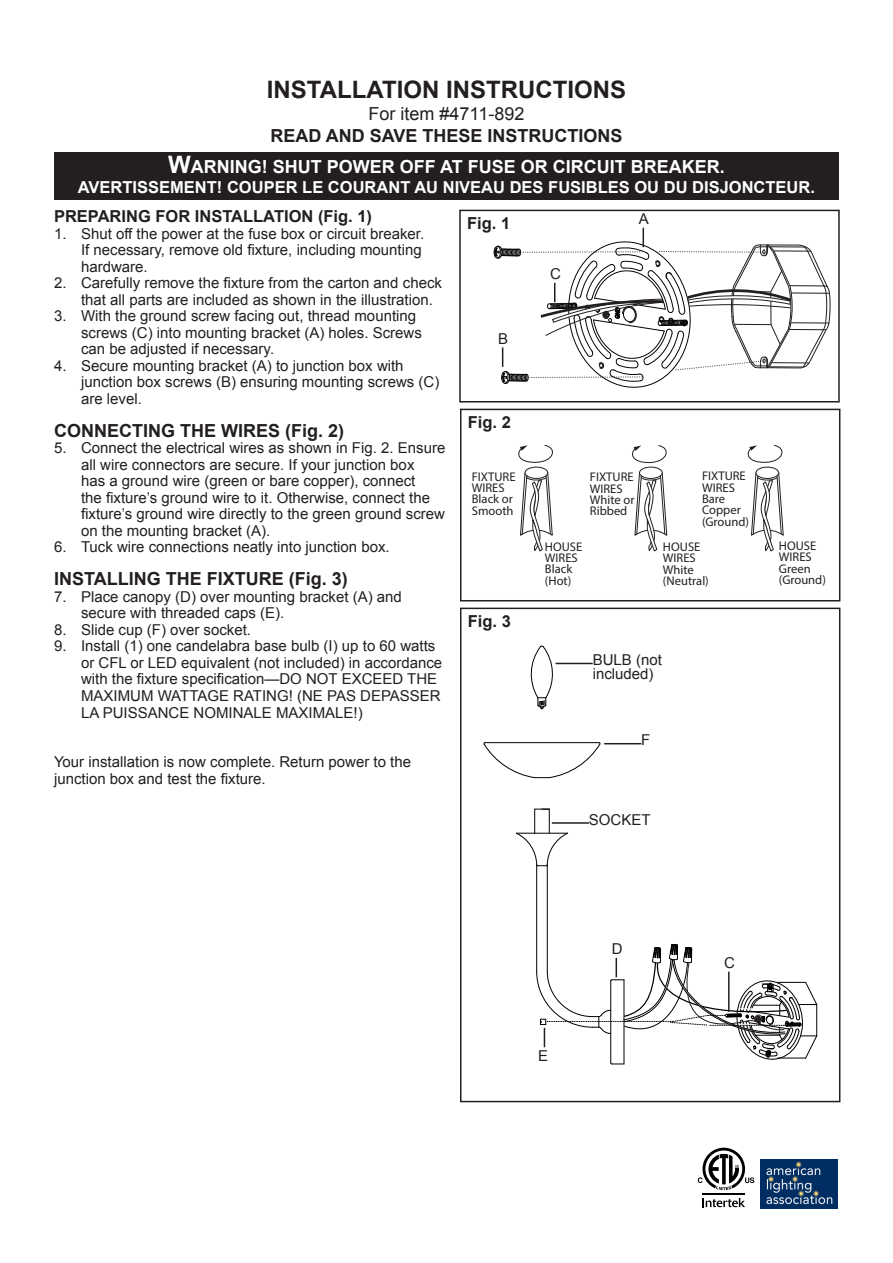
<style>
.page{position:relative;width:893px;height:1263px;background:#fff}
.page>*{position:absolute;margin:0;border:0;box-sizing:border-box;transform-origin:0 0}
.t1{font:700 24px "Arial";color:#231f20}
.t2{font:700 18px "Arial";color:#231f20}
.t3{font:700 18px "Arial";color:#fff}
.t4{font:18px "Arial";color:#231f20}
.t5{font:700 16.5px "Arial";color:#fff}
.t6{font:700 16.5px "Arial";color:#231f20}
.t7{font:15px/16.5px "Arial";color:#231f20}
.t8{font:12.6px/11.2px "Myriad Pro";color:#231f20}
.s1{font-size:24px}
</style>
<div class="page">
<div style="left:54px;top:152px;width:785px;height:48px;background:#231f20"></div>
<div style="left:459px;top:210px;width:381px;height:192px;border:2px solid #231f20"></div>
<svg style="left:518px;top:445px;width:35px;height:18px"></svg>
<svg style="left:632px;top:445px;width:35px;height:18px"></svg>
<svg style="left:747px;top:444px;width:36px;height:19px"></svg>
<div style="left:525px;top:467px;width:23px;height:12px;border:1px solid #231f20;border-radius:50%"></div>
<svg style="left:520px;top:472px;width:33px;height:80px"></svg>
<div style="left:639px;top:467px;width:23px;height:12px;border:1px solid #231f20;border-radius:50%"></div>
<svg style="left:634px;top:472px;width:34px;height:80px"></svg>
<div style="left:756px;top:467px;width:23px;height:12px;border:1px solid #231f20;border-radius:50%"></div>
<svg style="left:751px;top:472px;width:33px;height:80px"></svg>
<div style="left:460px;top:409px;width:380px;height:192px;border:2px solid #231f20"></div>
<hr style="left:536px;top:866px;width:1px;height:105px;background:#000">
<hr style="left:547px;top:866px;width:1px;height:105px;background:#000">
<svg style="left:515px;top:809px;width:53px;height:58px"></svg>
<svg style="left:483px;top:742px;width:118px;height:37px"></svg>
<svg style="left:530px;top:645px;width:23px;height:65px"></svg>
<div style="left:460px;top:608px;width:380px;height:494px;border:2px solid #231f20"></div>
<svg style="left:536px;top:944px;width:281px;height:121px"></svg>
<hr style="left:604px;top:743px;width:37px;height:1px;background:#231f20">
<hr style="left:556px;top:663px;width:37px;height:1px;background:#231f20">
<hr style="left:552px;top:822px;width:37px;height:2px;background:#231f20">
<svg style="left:702px;top:1198px;width:43px;height:9px"></svg>
<hr style="left:702px;top:1193px;width:43px;height:1px;background:#000">
<svg style="left:698px;top:1148px;width:56px;height:42px"></svg>
<img style="left:760px;top:1160px;width:78px;height:48px">
<svg style="left:493px;top:228px;width:337px;height:160px"></svg>
<p class="t1" style="left:267px;top:74px;width:361px">INSTALLATION INSTRUCTIONS</p>
<p class="t4" style="left:369px;top:102px;width:157px">For item #4711-892</p>
<p class="t2" style="left:270px;top:123px;width:354px">READ AND SAVE THESE INSTRUCTIONS</p>
<p class="t3" style="left:168px;top:155px;width:558px"><span class="s1">W</span>ARNING! SHUT POWER OFF AT FUSE OR CIRCUIT BREAKER.</p>
<p class="t5" style="left:78px;top:176px;width:739px">AVERTISSEMENT! COUPER LE COURANT AU NIVEAU DES FUSIBLES OU DU DISJONCTEUR.</p>
<p class="t6" style="left:54px;top:206px;width:320px">PREPARING FOR INSTALLATION (Fig. 1)</p>
<p class="t7" style="left:81px;top:226px;width:345px;text-indent:-27px">1. Shut off the power at the fuse box or circuit breaker.<br>If necessary, remove old fixture, including mounting hardware.</p>
<p class="t7" style="left:81px;top:275px;width:362px;text-indent:-27px">2. Carefully remove the fixture from the carton and check that all parts are included as shown in the illustration.</p>
<p class="t7" style="left:81px;top:308px;width:342px;text-indent:-27px">3. With the ground screw facing out, thread mounting screws (C) into mounting bracket (A) holes. Screws can be adjusted if necessary.</p>
<p class="t7" style="left:81px;top:358px;width:360px;text-indent:-27px">4. Secure mounting bracket (A) to junction box with junction box screws (B) ensuring mounting screws (C) are level.</p>
<p class="t2" style="left:54px;top:419px;width:292px">CONNECTING THE WIRES (Fig. 2)</p>
<p class="t7" style="left:81px;top:440px;width:366px;text-indent:-27px">5. Connect the electrical wires as shown in Fig. 2. Ensure all wire connectors are secure. If your junction box<br>has a ground wire (green or bare copper), connect<br>the fixture’s ground wire to it. Otherwise, connect the fixture’s ground wire directly to the green ground screw on the mounting bracket (A).</p>
<p class="t7" style="left:54px;top:539px;width:337px">6. Tuck wire connections neatly into junction box.</p>
<p class="t2" style="left:54px;top:567px;width:295px">INSTALLING THE FIXTURE (Fig. 3)</p>
<p class="t7" style="left:81px;top:589px;width:322px;text-indent:-27px">7. Place canopy (D) over mounting bracket (A) and secure with threaded caps (E).</p>
<p class="t7" style="left:54px;top:622px;width:199px">8. Slide cup (F) over socket.</p>
<p class="t7" style="left:81px;top:638px;width:363px;text-indent:-27px">9. Install (1) one candelabra base bulb (I) up to 60 watts or CFL or LED equivalent (not included) in accordance with the fixture specification—DO NOT EXCEED THE MAXIMUM WATTAGE RATING! (NE PAS DEPASSER LA PUISSANCE NOMINALE MAXIMALE!)</p>
<p class="t7" style="left:54px;top:754px;width:359px">Your installation is now complete. Return power to the junction box and test the fixture.</p>
<p class="t7" style="left:639px;top:211px;width:12px">A</p>
<p class="t6" style="left:467px;top:212px;width:45px">Fig. 1</p>
<p class="t7" style="left:550px;top:266px;width:12px">C</p>
<p class="t7" style="left:498px;top:331px;width:12px">B</p>
<p class="t6" style="left:468px;top:411px;width:45px">Fig. 2</p>
<p class="t8" style="left:702px;top:470px;width:49px">FIXTURE<br>WIRES<br>Bare<br>Copper (Ground)</p>
<p class="t8" style="left:472px;top:471px;width:45px">FIXTURE<br>WIRES<br>Black or<br>Smooth</p>
<p class="t8" style="left:590px;top:471px;width:46px">FIXTURE<br>WIRES<br>White or<br>Ribbed</p>
<p class="t8" style="left:779px;top:540px;width:49px">HOUSE<br>WIRES<br>Green (Ground)</p>
<p class="t8" style="left:545px;top:540px;width:39px">HOUSE<br>WIRES<br>Black (Hot)</p>
<p class="t8" style="left:663px;top:541px;width:47px">HOUSE<br>WIRES<br>White (Neutral)</p>
<p class="t6" style="left:468px;top:610px;width:45px">Fig. 3</p>
<p class="t7" style="left:593px;top:653px;width:71px;line-height:13.5px">BULB (not included)</p>
<p class="t7" style="left:641px;top:732px;width:11px">F</p>
<p class="t7" style="left:589px;top:811px;width:63px">SOCKET</p>
<p class="t7" style="left:538px;top:1048px;width:12px">E</p>
<p class="t7" style="left:612px;top:941px;width:12px">D</p>
<p class="t7" style="left:724px;top:955px;width:12px">C</p>
</div>
